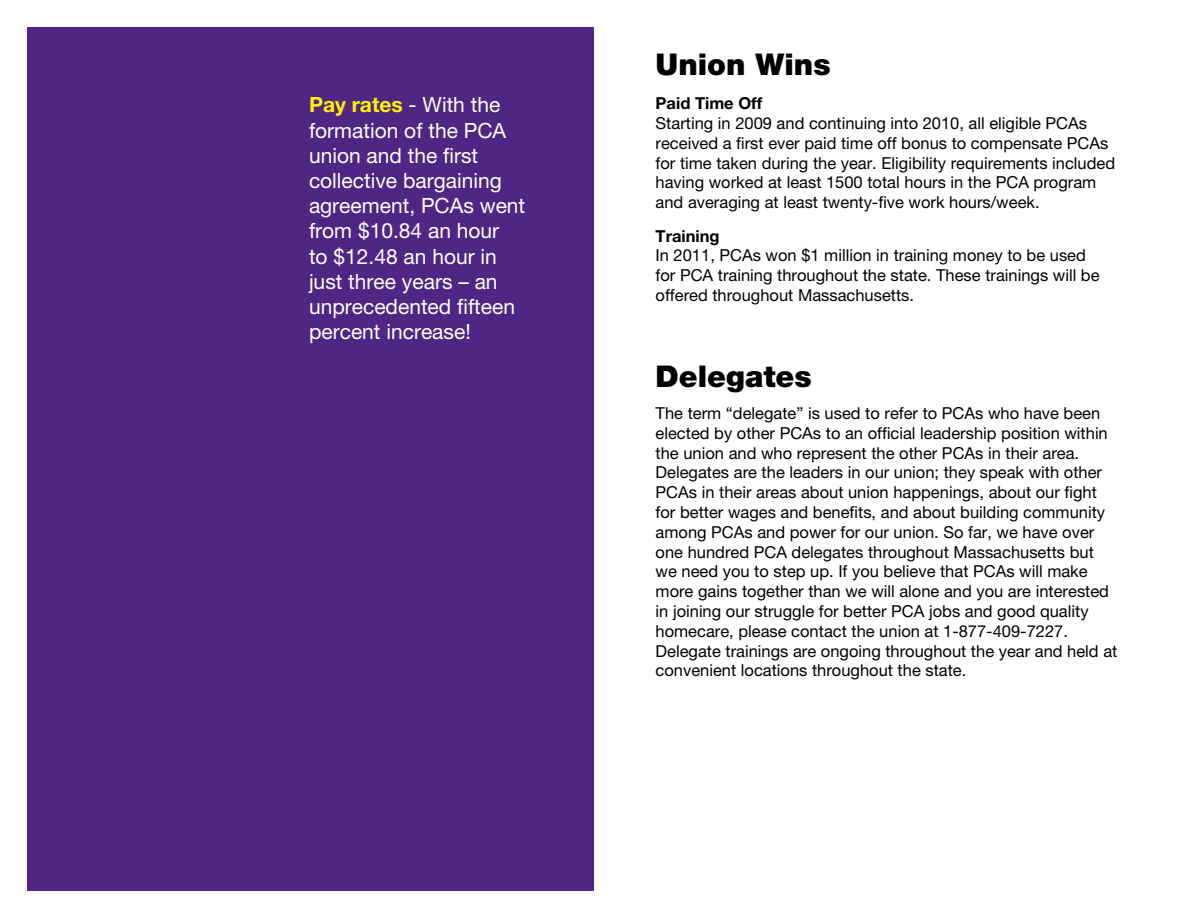
<style>
.page{position:relative;width:1188px;height:918px;background:#fff}
.page>*{position:absolute;margin:0;border:0;box-sizing:border-box;transform-origin:0 0}
.t1{font:900 30px "Helvetica Neue LT Pro";color:#000}
.t2{font:21px/25.2px "Helvetica Neue LT Pro";color:#fff}
.t3{font:16.5px/19.8px "Helvetica Neue LT Pro";color:#000}
.t4{font:700 16.5px "Helvetica Neue LT Pro";color:#000}
.s1{font-weight:700;color:#fff200}
</style>
<div class="page">
<div style="left:27px;top:27px;width:567px;height:864px;background:#4f2683"></div>
<p class="t2" style="left:309px;top:92px;width:218px"><span class="s1">Pay rates</span> - With the formation of the PCA union and the first collective bargaining agreement, PCAs went from $10.84 an hour<br>to $12.48 an hour in just three years – an unprecedented fifteen percent increase!</p>
<h1 class="t1" style="left:656px;top:47px;width:177px">Union Wins</h1>
<p class="t4" style="left:656px;top:93px;width:108px">Paid Time Off</p>
<p class="t3" style="left:656px;top:113px;width:461px">Starting in 2009 and continuing into 2010, all eligible PCAs received a first ever paid time off bonus to compensate PCAs for time taken during the year. Eligibility requirements included having worked at least 1500 total hours in the PCA program and averaging at least twenty-five work hours/week.</p>
<p class="t4" style="left:656px;top:225px;width:66px">Training</p>
<p class="t3" style="left:656px;top:245px;width:446px">In 2011, PCAs won $1 million in training money to be used for PCA training throughout the state. These trainings will be offered throughout Massachusetts.</p>
<h1 class="t1" style="left:656px;top:359px;width:158px">Delegates</h1>
<p class="t3" style="left:656px;top:403px;width:463px">The term “delegate” is used to refer to PCAs who have been elected by other PCAs to an official leadership position within the union and who represent the other PCAs in their area.<br>Delegates are the leaders in our union; they speak with other PCAs in their areas about union happenings, about our fight for better wages and benefits, and about building community among PCAs and power for our union. So far, we have over one hundred PCA delegates throughout Massachusetts but we need you to step up. If you believe that PCAs will make more gains together than we will alone and you are interested in joining our struggle for better PCA jobs and good quality homecare, please contact the union at 1-877-409-7227.<br>Delegate trainings are ongoing throughout the year and held at convenient locations throughout the state.</p>
</div>
